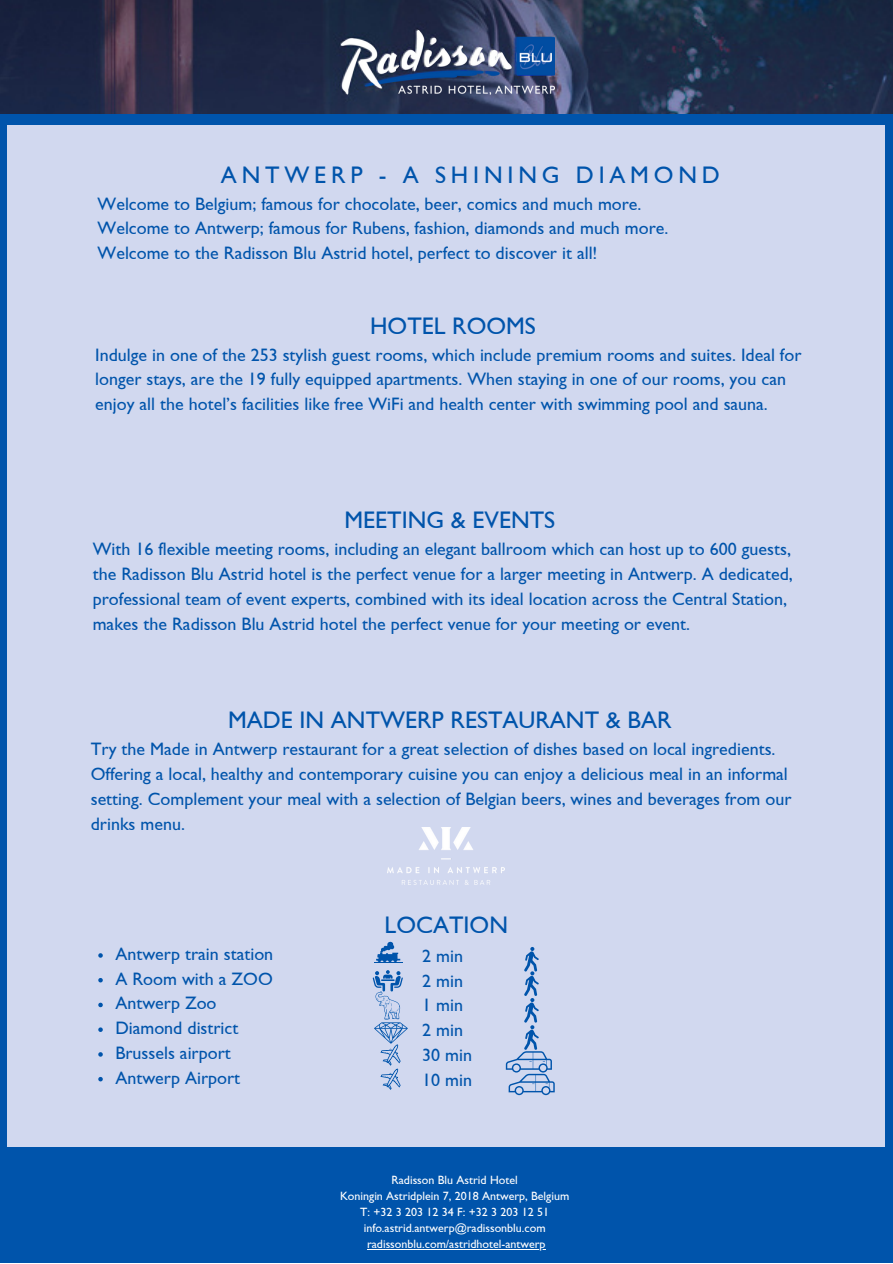
<style>
.page{position:relative;width:893px;height:1264px;background:#fff}
.page>*{position:absolute;margin:0;border:0;box-sizing:border-box;transform-origin:0 0}
.t1{font:24px "Gill Sans";color:#0054ab}
.t2{font:24px "Gill Sans";letter-spacing:.2em;color:#0054ab}
.t3{font:18px/24.8px "Gill Sans";color:#0054ab}
.t4{font:12px "Gill Sans";color:#fff}
</style>
<div class="page">
<div style="left:0;top:0;width:892px;height:1262px;background:#d1d8ef"></div>
<img style="left:0;top:0;width:892px;height:114px">
<img style="left:341px;top:30px;width:213px;height:64px">
<div style="left:0;top:1147px;width:892px;height:115px;background:#0054ab"></div>
<img style="left:388px;top:828px;width:116px;height:56px">
<hr style="left:367px;top:1248px;width:178px;height:1px;background:#fff">
<div style="left:885px;top:125px;width:7px;height:1028px;background:#0054ab"></div>
<div style="left:0;top:121px;width:7px;height:1029px;background:#0054ab"></div>
<svg style="left:98px;top:953px;width:5px;height:4px"></svg>
<svg style="left:98px;top:978px;width:5px;height:4px"></svg>
<svg style="left:98px;top:1002px;width:5px;height:5px"></svg>
<svg style="left:98px;top:1027px;width:5px;height:4px"></svg>
<svg style="left:98px;top:1052px;width:5px;height:4px"></svg>
<svg style="left:98px;top:1076px;width:5px;height:5px"></svg>
<svg style="left:374px;top:941px;width:28px;height:22px"></svg>
<svg style="left:372px;top:970px;width:36px;height:119px"></svg>
<svg style="left:506px;top:947px;width:48px;height:148px"></svg>
<div style="left:0;top:114px;width:892px;height:10px;background:#0054ab"></div>
<p class="t2" style="left:221px;top:163px;width:500px">ANTWERP - A SHINING DIAMOND</p>
<p class="t3" style="left:98px;top:192px;width:545px">Welcome to Belgium; famous for chocolate, beer, comics and much more.</p>
<p class="t3" style="left:98px;top:216px;width:572px">Welcome to Antwerp; famous for Rubens, fashion, diamonds and much more.</p>
<p class="t3" style="left:98px;top:241px;width:501px">Welcome to the Radisson Blu Astrid hotel, perfect to discover it all!</p>
<p class="t1" style="left:370px;top:314px;width:167px">HOTEL ROOMS</p>
<p class="t3" style="left:95px;top:343px;width:707px">Indulge in one of the 253 stylish guest rooms, which include premium rooms and suites. Ideal for longer stays, are the 19 fully equipped apartments. When staying in one of our rooms, you can enjoy all the hotel’s facilities like free WiFi and health center with swimming pool and sauna.</p>
<p class="t1" style="left:344px;top:509px;width:212px">MEETING &amp; EVENTS</p>
<p class="t3" style="left:93px;top:537px;width:701px">With 16 flexible meeting rooms, including an elegant ballroom which can host up to 600 guests, the Radisson Blu Astrid hotel is the perfect venue for a larger meeting in Antwerp. A dedicated, professional team of event experts, combined with its ideal location across the Central Station, makes the Radisson Blu Astrid hotel the perfect venue for your meeting or event.</p>
<p class="t1" style="left:228px;top:709px;width:445px">MADE IN ANTWERP RESTAURANT &amp; BAR</p>
<p class="t3" style="left:91px;top:737px;width:702px">Try the Made in Antwerp restaurant for a great selection of dishes based on local ingredients.<br>Offering a local, healthy and contemporary cuisine you can enjoy a delicious meal in an informal setting. Complement your meal with a selection of Belgian beers, wines and beverages from our drinks menu.</p>
<p class="t3" style="left:115px;top:942px;width:159px">Antwerp train station</p>
<p class="t3" style="left:115px;top:966px;width:159px">A Room with a ZOO</p>
<p class="t3" style="left:115px;top:991px;width:103px">Antwerp Zoo</p>
<p class="t3" style="left:115px;top:1016px;width:125px">Diamond district</p>
<p class="t3" style="left:115px;top:1041px;width:117px">Brussels airport</p>
<p class="t3" style="left:115px;top:1065px;width:126px">Antwerp Airport</p>
<p class="t1" style="left:384px;top:913px;width:125px">LOCATION</p>
<p class="t3" style="left:422px;top:944px;width:42px">2 min</p>
<p class="t3" style="left:422px;top:968px;width:42px">2 min</p>
<p class="t3" style="left:422px;top:993px;width:42px">1 min</p>
<p class="t3" style="left:422px;top:1018px;width:42px">2 min</p>
<p class="t3" style="left:422px;top:1043px;width:51px">30 min</p>
<p class="t3" style="left:422px;top:1067px;width:51px">10 min</p>
<p class="t4" style="left:391px;top:1174px;width:128px">Radisson Blu Astrid Hotel</p>
<p class="t4" style="left:340px;top:1190px;width:231px">Koningin Astridplein 7, 2018 Antwerp, Belgium</p>
<p class="t4" style="left:360px;top:1206px;width:190px">T: +32 3 203 12 34 F: +32 3 203 12 51</p>
<p class="t4" style="left:363px;top:1222px;width:183px">info.astrid.antwerp@radissonblu.com</p>
<p class="t4" style="left:367px;top:1238px;width:180px">radissonblu.com/astridhotel-antwerp</p>
</div>
